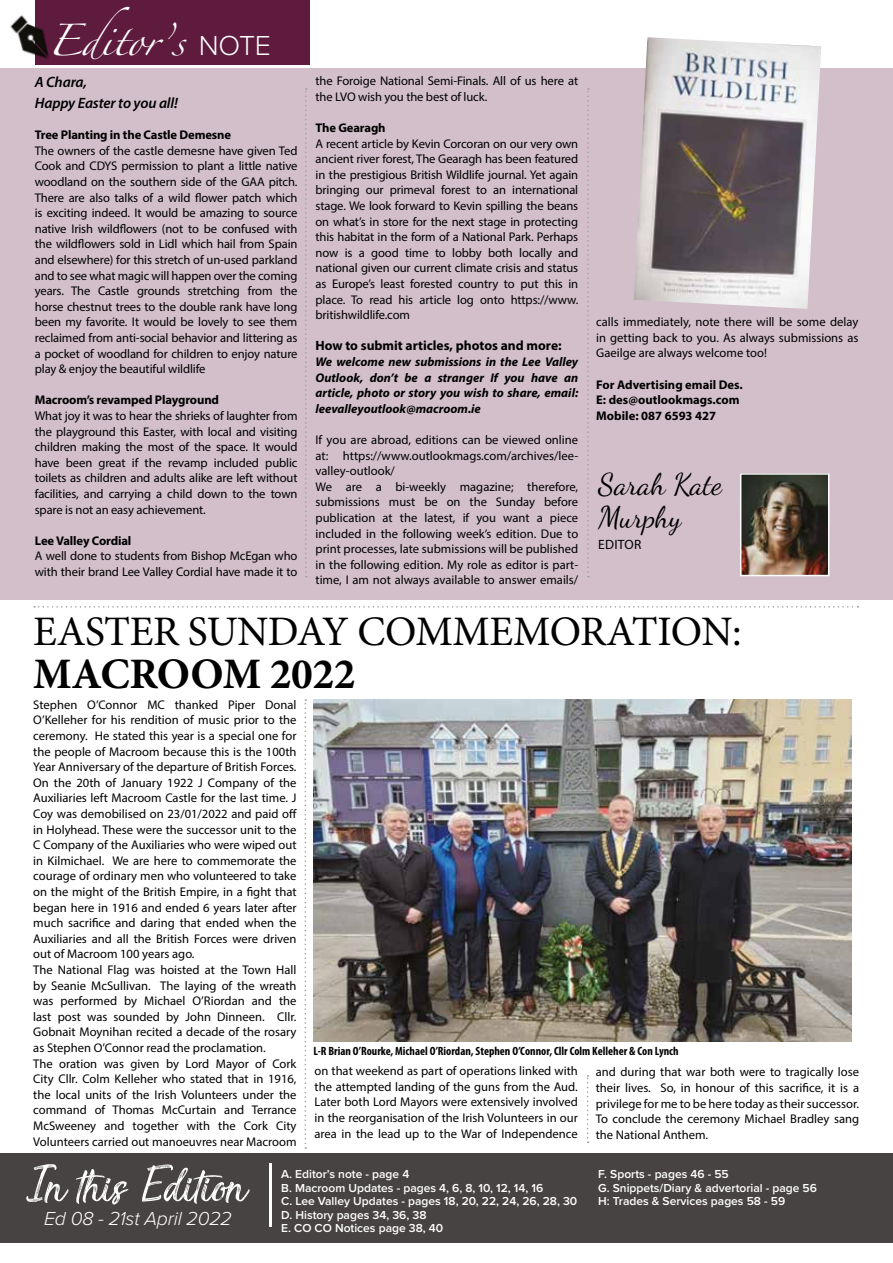
<style>
.page{position:relative;width:893px;height:1263px;background:#fff}
.page>*{position:absolute;margin:0;border:0;box-sizing:border-box;transform-origin:0 0}
.t1{font:63px "Sensations and Qualities";letter-spacing:-.01em;color:#fff}
.t2{font:700 43.5px "Minion Pro";letter-spacing:-.01em;color:#000}
.t3{font:42px "Minion Pro";letter-spacing:-.01em;color:#000}
.t4{font:30px/33px "Dancing Script OT";color:#000}
.t5{font:28.5px "Zapfino";letter-spacing:-.01em;color:#fff}
.t6{font:italic 300 19.5px "Proxima Nova";letter-spacing:-.01em;color:#fff}
.t7{font:italic 600 15px/21px "Myriad Pro";letter-spacing:-.01em;color:#000}
.t8{font:700 13.5px "Myriad Pro";color:#000}
.t9{font:13.5px "Myriad Pro";letter-spacing:.02em;color:#000}
.t10{font:12.6px/15.6px "Myriad Pro";color:#000;text-align:justify}
.t11{font:700 12.6px/15.6px "Myriad Pro";letter-spacing:-.01em;color:#000}
.t12{font:italic 700 12.6px/15.6px "Myriad Pro";color:#000;text-align:justify}
.t13{font:600 12px/13.5px "Proxima Nova";color:#fff}
.t14{font:700 condensed 12px "Myriad Pro";color:#000}
.s1{font-family:"Proxima Nova";font-weight:300}
</style>
<div class="page">
<div style="left:0;top:68px;width:893px;height:532px;background:#d2bfc9"></div>
<div style="left:35px;top:0;width:274px;height:64px;background:#5e1b3e"></div>
<img style="left:10px;top:15px;width:39px;height:44px">
<svg style="left:587px;top:88px;width:2px;height:489px"></svg>
<svg style="left:305px;top:88px;width:2px;height:489px"></svg>
<img style="left:743px;top:476px;width:83px;height:97px">
<div style="left:740px;top:473px;width:89px;height:103px;border:2px solid #fff"></div>
<div style="left:0;top:1153px;width:892px;height:90px;background:#474342"></div>
<hr style="left:269px;top:1163px;width:2px;height:63px;background:#fff">
<svg style="left:34px;top:606px;width:824px;height:2px"></svg>
<svg style="left:305px;top:699px;width:1px;height:450px"></svg>
<img style="left:313px;top:699px;width:539px;height:343px">
<svg style="left:587px;top:1075px;width:2px;height:68px"></svg>
<img style="left:634px;top:37px;width:187px;height:272px">
<h3 class="t5" style="left:48px;top:28px;width:225px">Editor’s <span class="s1">NOTE</span></h3>
<p class="t7" style="left:35px;top:71px;width:145px">A Chara,<br>Happy Easter to you all!</p>
<p class="t11" style="left:35px;top:127px;width:198px">Tree Planting in the Castle Demesne</p>
<p class="t10" style="left:35px;top:143px;width:264px">The owners of the castle demesne have given Ted Cook and CDYS permission to plant a little native woodland on the southern side of the GAA pitch.<br>There are also talks of a wild flower patch which is exciting indeed. It would be amazing to source native Irish wildflowers (not to be confused with the wildflowers sold in Lidl which hail from Spain and elsewhere) for this stretch of un-used parkland and to see what magic will happen over the coming years. The Castle grounds stretching from the horse chestnut trees to the double rank have long been my favorite. It would be lovely to see them reclaimed from anti-social behavior and littering as a pocket of woodland for children to enjoy nature play &amp; enjoy the beautiful wildlife</p>
<p class="t11" style="left:35px;top:392px;width:186px">Macroom’s revamped Playground</p>
<p class="t10" style="left:35px;top:408px;width:264px">What joy it was to hear the shrieks of laughter from the playground this Easter, with local and visiting children making the most of the space. It would have been great if the revamp included public toilets as children and adults alike are left without facilities, and carrying a child down to the town spare is not an easy achievement.</p>
<p class="t11" style="left:35px;top:532px;width:98px">Lee Valley Cordial</p>
<p class="t10" style="left:35px;top:548px;width:264px">A well done to students from Bishop McEgan who with their brand Lee Valley Cordial have made it to</p>
<p class="t10" style="left:315px;top:73px;width:264px">the Foroige National Semi-Finals. All of us here at the LVO wish you the best of luck.</p>
<p class="t11" style="left:315px;top:120px;width:72px">The Gearagh</p>
<p class="t10" style="left:315px;top:135px;width:264px">A recent article by Kevin Corcoran on our very own ancient river forest, The Gearagh has been featured in the prestigious British Wildlife journal. Yet again bringing our primeval forest to an international stage. We look forward to Kevin spilling the beans on what’s in store for the next stage in protecting this habitat in the form of a National Park. Perhaps now is a good time to lobby both locally and national given our current climate crisis and status as Europe’s least forested country to put this in place. To read his article log onto https://www. britishwildlife.com</p>
<p class="t8" style="left:315px;top:337px;width:248px">How to submit articles, photos and more:</p>
<p class="t12" style="left:315px;top:354px;width:264px">We welcome new submissions in the Lee Valley Outlook, don’t be a stranger If you have an article, photo or story you wish to share, email: leevalleyoutlook@macroom.ie</p>
<p class="t10" style="left:315px;top:432px;width:264px;text-align:left">If you are abroad, editions can be viewed online at: https://www.outlookmags.com/archives/lee&shy;valley-outlook/<br>We are a bi-weekly magazine; therefore, submissions must be on the Sunday before publication at the latest, if you want a piece included in the following week’s edition. Due to print processes, late submissions will be published in the following edition. My role as editor is part&shy;time, I am not always available to answer emails/</p>
<p class="t10" style="left:596px;top:314px;width:264px">calls immediately, note there will be some delay in getting back to you. As always submissions as Gaeilge are always welcome too!</p>
<p class="t11" style="left:596px;top:376px;width:148px">For Advertising email Des.<br>E: des@outlookmags.com<br>Mobile: 087 6593 427</p>
<h3 class="t4" style="left:598px;top:468px;width:126px">Sarah Kate<br>Murphy</h3>
<p class="t9" style="left:598px;top:536px;width:45px">EDITOR</p>
<h3 class="t3" style="left:33px;top:603px;width:710px">EASTER SUNDAY COMMEMORATION:</h3>
<h2 class="t2" style="left:33px;top:643px;width:324px">MACROOM 2022</h2>
<p class="t10" style="left:33px;top:696px;width:265px;text-align:left">Stephen O’Connor MC thanked Piper Donal O’Kelleher for his rendition of music prior to the ceremony. He stated this year is a special one for the people of Macroom because this is the 100th Year Anniversary of the departure of British Forces.<br>On the 20th of January 1922 J Company of the Auxiliaries left Macroom Castle for the last time. J Coy was demobilised on 23/01/2022 and paid off in Holyhead. These were the successor unit to the C Company of the Auxiliaries who were wiped out in Kilmichael. We are here to commemorate the courage of ordinary men who volunteered to take on the might of the British Empire, in a fight that began here in 1916 and ended 6 years later after much sacrifice and daring that ended when the Auxiliaries and all the British Forces were driven out of Macroom 100 years ago.<br>The National Flag was hoisted at the Town Hall by Seanie McSullivan. The laying of the wreath was performed by Michael O’Riordan and the last post was sounded by John Dinneen. Cllr.<br>Gobnait Moynihan recited a decade of the rosary as Stephen O’Connor read the proclamation.<br>The oration was given by Lord Mayor of Cork City Cllr. Colm Kelleher who stated that in 1916, the local units of the Irish Volunteers under the command of Thomas McCurtain and Terrance McSweeney and together with the Cork City Volunteers carried out manoeuvres near Macroom</p>
<p class="t14" style="left:314px;top:1043px;width:366px">L-R Brian O’Rourke, Michael O’Riordan, Stephen O’Connor, Cllr Colm Kelleher &amp; Con Lynch</p>
<p class="t10" style="left:315px;top:1063px;width:265px">on that weekend as part of operations linked with the attempted landing of the guns from the Aud.<br>Later both Lord Mayors were extensively involved in the reorganisation of the Irish Volunteers in our area in the lead up to the War of Independence</p>
<p class="t10" style="left:596px;top:1064px;width:265px">and during that war both were to tragically lose their lives. So, in honour of this sacrifice, it is a privilege for me to be here today as their successor.<br>To conclude the ceremony Michael Bradley sang the National Anthem.</p>
<h1 class="t1" style="left:26px;top:1156px;width:225px">In this Edition</h1>
<h3 class="t6" style="left:44px;top:1203px;width:189px">Ed 08 - 21st April 2022</h3>
<p class="t13" style="left:281px;top:1167px;width:298px">A. Editor’s note - page 4<br>B. Macroom Updates - pages 4, 6, 8, 10, 12, 14, 16<br>C. Lee Valley Updates - pages 18, 20, 22, 24, 26, 28, 30<br>D. History pages 34, 36, 38<br>E. CO CO Notices page 38, 40</p>
<p class="t13" style="left:598px;top:1167px;width:220px">F. Sports - pages 46 - 55<br>G. Snippets/Diary &amp; advertorial - page 56</p>
<p class="t13" style="left:598px;top:1194px;width:189px">H: Trades &amp; Services pages 58 - 59</p>
</div>
